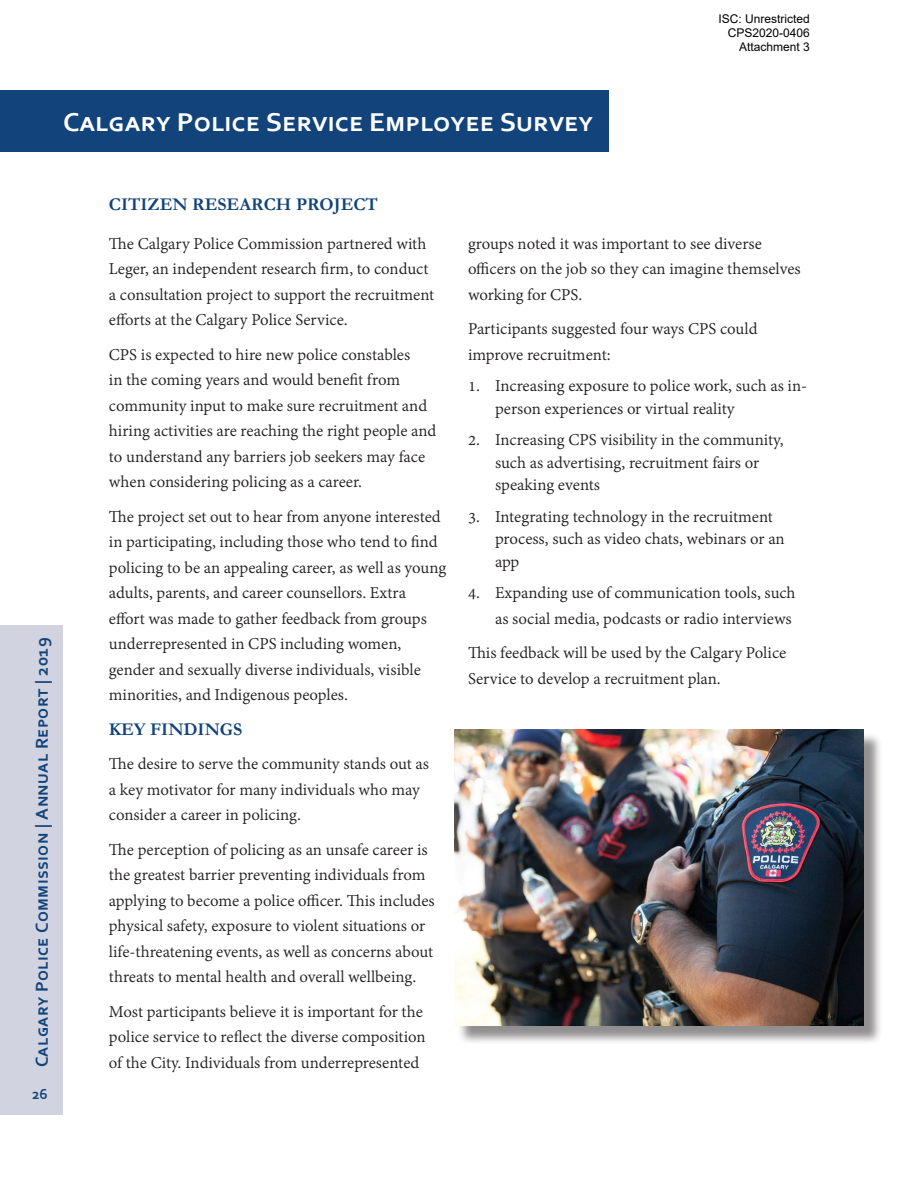
<style>
.page{position:relative;width:918px;height:1188px;background:#fff}
.page>*{position:absolute;margin:0;border:0;box-sizing:border-box;transform-origin:0 0}
.Page_Header{font:700 27px "Corbel";color:#fff;scale:1.05 1}
.Content_Text{font:18px/25.5px "Adobe Devanagari";color:#231f20}
.t1{font:700 18px "Corbel";letter-spacing:.02em;color:#12447b}
.Text_Header{font:700 18px "Garamond";color:#12447b}
.Content_Text-2{font:700 18px "Garamond";color:#12447b}
.t2{font:700 15px "Corbel";color:#12447b}
.t3{font:12px/14.4px "Arial";color:#000;text-align:right}
</style>
<div class="page">
<div style="left:0;top:626px;width:63px;height:489px;background:#d1d3e1"></div>
<div style="left:0;top:90px;width:608px;height:61px;background:#12447b"></div>
<div style="left:457px;top:732px;width:426px;height:313px;background:#231f20;opacity:.5"></div>
<img style="left:455px;top:730px;width:409px;height:296px">
<p class="Page_Header" style="left:63px;top:105px;width:507px">Calgary Police Service Employee Survey</p>
<p class="t3" style="left:719px;top:11px;width:93px">ISC: Unrestricted<br>CPS2020-0406<br>Attachment 3</p>
<p class="t1" style="left:31px;top:1067px;width:431px;rotate:-90deg">Calgary Police Commission | Annual Report | 2019</p>
<p class="t2" style="left:32px;top:1085px;width:17px">26</p>
<p class="Text_Header" style="left:109px;top:192px;width:271px">CITIZEN RESEARCH PROJECT</p>
<p class="Content_Text" style="left:109px;top:232px;width:327px">The Calgary Police Commission partnered with Leger, an independent research firm, to conduct a consultation project to support the recruitment efforts at the Calgary Police Service.</p>
<p class="Content_Text" style="left:109px;top:343px;width:329px">CPS is expected to hire new police constables<br>in the coming years and would benefit from community input to make sure recruitment and hiring activities are reaching the right people and to understand any barriers job seekers may face when considering policing as a career.</p>
<p class="Content_Text" style="left:109px;top:505px;width:339px">The project set out to hear from anyone interested in participating, including those who tend to find policing to be an appealing career, as well as young adults, parents, and career counsellors. Extra effort was made to gather feedback from groups underrepresented in CPS including women, gender and sexually diverse individuals, visible minorities, and Indigenous peoples.</p>
<p class="Content_Text-2" style="left:109px;top:717px;width:135px">KEY FINDINGS</p>
<p class="Content_Text" style="left:109px;top:753px;width:322px">The desire to serve the community stands out as a key motivator for many individuals who may consider a career in policing.</p>
<p class="Content_Text" style="left:109px;top:838px;width:327px">The perception of policing as an unsafe career is the greatest barrier preventing individuals from applying to become a police officer. This includes physical safety, exposure to violent situations or life-threatening events, as well as concerns about threats to mental health and overall wellbeing.</p>
<p class="Content_Text" style="left:109px;top:1000px;width:318px">Most participants believe it is important for the police service to reflect the diverse composition of the City. Individuals from underrepresented</p>
<p class="Content_Text" style="left:468px;top:232px;width:334px">groups noted it was important to see diverse officers on the job so they can imagine themselves working for CPS.</p>
<p class="Content_Text" style="left:468px;top:318px;width:291px">Participants suggested four ways CPS could improve recruitment:</p>
<p class="Content_Text" style="left:495px;top:376px;width:314px;line-height:22.5px;text-indent:-27px">1. Increasing exposure to police work, such as in&shy;person experiences or virtual reality</p>
<p class="Content_Text" style="left:495px;top:430px;width:290px;line-height:22.5px;text-indent:-27px">2. Increasing CPS visibility in the community, such as advertising, recruitment fairs or speaking events</p>
<p class="Content_Text" style="left:495px;top:507px;width:291px;line-height:22.5px;text-indent:-27px">3. Integrating technology in the recruitment process, such as video chats, webinars or an app</p>
<p class="Content_Text" style="left:468px;top:582px;width:329px;text-align:right">4. Expanding use of communication tools, such as social media, podcasts or radio interviews</p>
<p class="Content_Text" style="left:468px;top:642px;width:320px">This feedback will be used by the Calgary Police<br>Service to develop a recruitment plan.</p>
</div>
